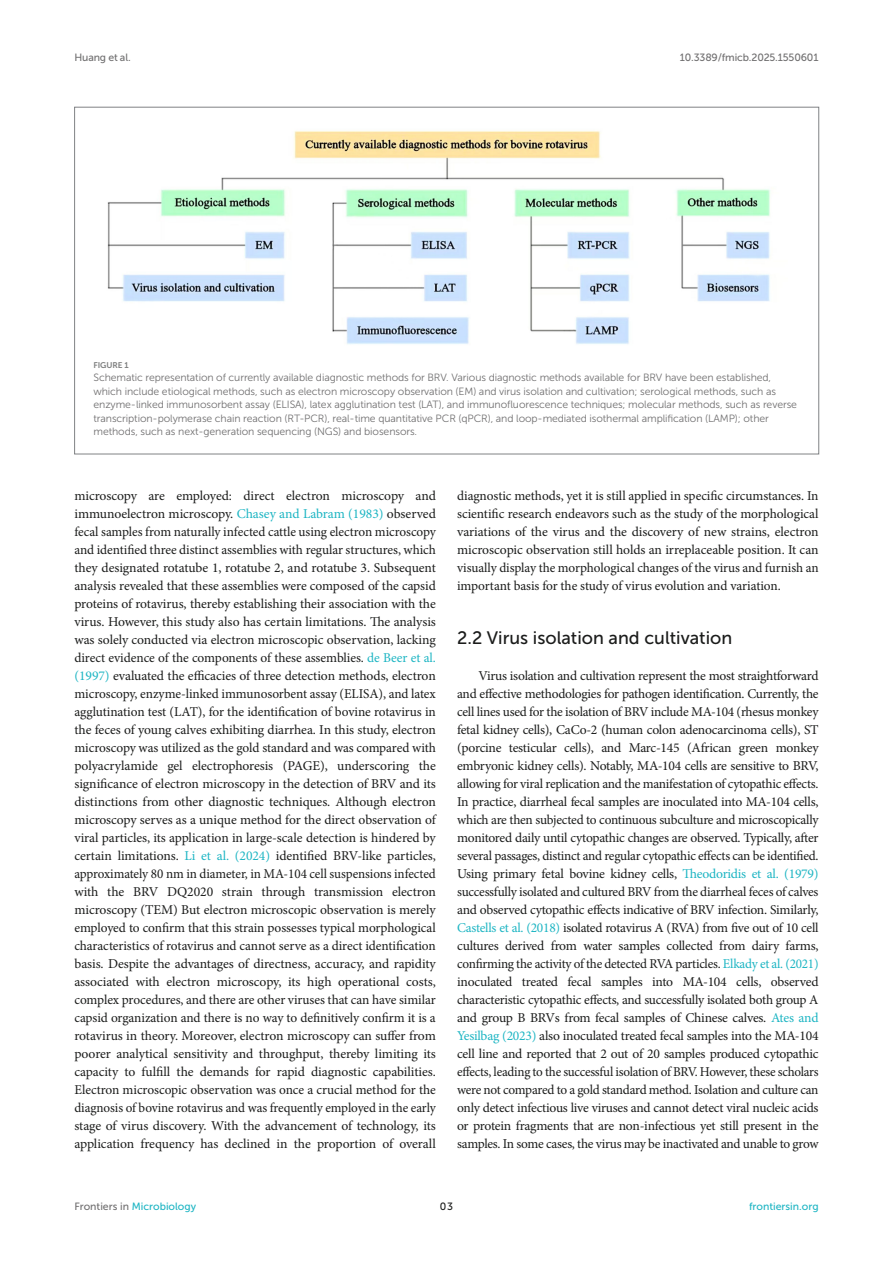
<style>
.page{position:relative;width:893px;height:1263px;background:#fff}
.page>*{position:absolute;margin:0;border:0;box-sizing:border-box;transform-origin:0 0}
.HEAD_2{font:18px "Museo Sans 500";color:#1b1c1b}
.TEXT{font:13.5px/18px "Minion Pro";letter-spacing:-.015em;color:#1b1c1b;text-align:justify}
.FIG_LEG{font:10.5px/13.5px "Museo Sans 300";letter-spacing:-.01em;color:#706f70}
.t1{font:10.5px "Museo Sans 500";color:#1db5c3}
.t2{font:10.5px "Museo Sans 500";letter-spacing:-.015em;color:#706f70}
.t3{font:10.5px "Museo Sans 500";color:#1b1c1b}
.FIG_HD{font:8.25px "Museo Sans 700";letter-spacing:-.01em;color:#7e7f7f}
.s1{color:#1db5c3}
.s2{color:#706f70}
</style>
<div class="page">
<img style="left:107px;top:131px;width:663px;height:214px">
<p class="t2" style="left:74px;top:52px;width:58px">Huang et al.</p>
<p class="t2" style="left:680px;top:52px;width:140px">10.3389/fmicb.2025.1550601</p>
<p class="FIG_HD" style="left:94px;top:360px;width:37px">FIGURE 1</p>
<p class="FIG_LEG" style="left:94px;top:371px;width:705px">Schematic representation of currently available diagnostic methods for BRV. Various diagnostic methods available for BRV have been established, which include etiological methods, such as electron microscopy observation (EM) and virus isolation and cultivation; serological methods, such as enzyme-linked immunosorbent assay (ELISA), latex agglutination test (LAT), and immunofluorescence techniques; molecular methods, such as reverse transcription-polymerase chain reaction (RT-PCR), real-time quantitative PCR (qPCR), and loop-mediated isothermal amplification (LAMP); other methods, such as next-generation sequencing (NGS) and biosensors.</p>
<p class="TEXT" style="left:74px;top:487px;width:363px">microscopy are employed: direct electron microscopy and immunoelectron microscopy. <span class="s1">Chasey and Labram (1983)</span> observed fecal samples from naturally infected cattle using electron microscopy and identified three distinct assemblies with regular structures, which they designated rotatube 1, rotatube 2, and rotatube 3. Subsequent analysis revealed that these assemblies were composed of the capsid proteins of rotavirus, thereby establishing their association with the virus. However, this study also has certain limitations. The analysis was solely conducted via electron microscopic observation, lacking direct evidence of the components of these assemblies. <span class="s1">de Beer et al. (1997)</span> evaluated the efficacies of three detection methods, electron microscopy, enzyme-linked immunosorbent assay (ELISA), and latex agglutination test (LAT), for the identification of bovine rotavirus in the feces of young calves exhibiting diarrhea. In this study, electron microscopy was utilized as the gold standard and was compared with polyacrylamide gel electrophoresis (PAGE), underscoring the significance of electron microscopy in the detection of BRV and its distinctions from other diagnostic techniques. Although electron microscopy serves as a unique method for the direct observation of viral particles, its application in large-scale detection is hindered by certain limitations. <span class="s1">Li et al. (2024)</span> identified BRV-like particles, approximately 80 nm in diameter, in MA-104 cell suspensions infected with the BRV DQ2020 strain through transmission electron microscopy (TEM) But electron microscopic observation is merely employed to confirm that this strain possesses typical morphological characteristics of rotavirus and cannot serve as a direct identification basis. Despite the advantages of directness, accuracy, and rapidity associated with electron microscopy, its high operational costs, complex procedures, and there are other viruses that can have similar capsid organization and there is no way to definitively confirm it is a rotavirus in theory. Moreover, electron microscopy can suffer from poorer analytical sensitivity and throughput, thereby limiting its capacity to fulfill the demands for rapid diagnostic capabilities.<br>Electron microscopic observation was once a crucial method for the diagnosis of bovine rotavirus and was frequently employed in the early stage of virus discovery. With the advancement of technology, its application frequency has declined in the proportion of overall</p>
<p class="TEXT" style="left:457px;top:487px;width:363px">diagnostic methods, yet it is still applied in specific circumstances. In scientific research endeavors such as the study of the morphological variations of the virus and the discovery of new strains, electron microscopic observation still holds an irreplaceable position. It can visually display the morphological changes of the virus and furnish an important basis for the study of virus evolution and variation.</p>
<p class="HEAD_2" style="left:457px;top:628px;width:277px">2.2 Virus isolation and cultivation</p>
<p class="TEXT" style="left:457px;top:667px;width:363px;text-indent:21px">Virus isolation and cultivation represent the most straightforward and effective methodologies for pathogen identification. Currently, the cell lines used for the isolation of BRV include MA-104 (rhesus monkey fetal kidney cells), CaCo-2 (human colon adenocarcinoma cells), ST (porcine testicular cells), and Marc-145 (African green monkey embryonic kidney cells). Notably, MA-104 cells are sensitive to BRV, allowing for viral replication and the manifestation of cytopathic effects.<br>In practice, diarrheal fecal samples are inoculated into MA-104 cells, which are then subjected to continuous subculture and microscopically monitored daily until cytopathic changes are observed. Typically, after several passages, distinct and regular cytopathic effects can be identified.<br>Using primary fetal bovine kidney cells, <span class="s1">Theodoridis et al. (1979) </span>successfully isolated and cultured BRV from the diarrheal feces of calves and observed cytopathic effects indicative of BRV infection. Similarly, <span class="s1">Castells et al. (2018)</span> isolated rotavirus A (RVA) from five out of 10 cell cultures derived from water samples collected from dairy farms, confirming the activity of the detected RVA particles. <span class="s1">Elkady et al. (2021) </span>inoculated treated fecal samples into MA-104 cells, observed characteristic cytopathic effects, and successfully isolated both group A and group B BRVs from fecal samples of Chinese calves. <span class="s1">Ates and Yesilbag (2023)</span> also inoculated treated fecal samples into the MA-104 cell line and reported that 2 out of 20 samples produced cytopathic effects, leading to the successful isolation of BRV. However, these scholars were not compared to a gold standard method. Isolation and culture can only detect infectious live viruses and cannot detect viral nucleic acids or protein fragments that are non-infectious yet still present in the samples. In some cases, the virus may be inactivated and unable to grow</p>
<p class="t1" style="left:74px;top:1200px;width:123px"><span class="s2">Frontiers in</span> Microbiology</p>
<p class="t3" style="left:440px;top:1200px;width:15px">03</p>
<p class="t1" style="left:749px;top:1200px;width:71px">frontiersin.org</p>
</div>
